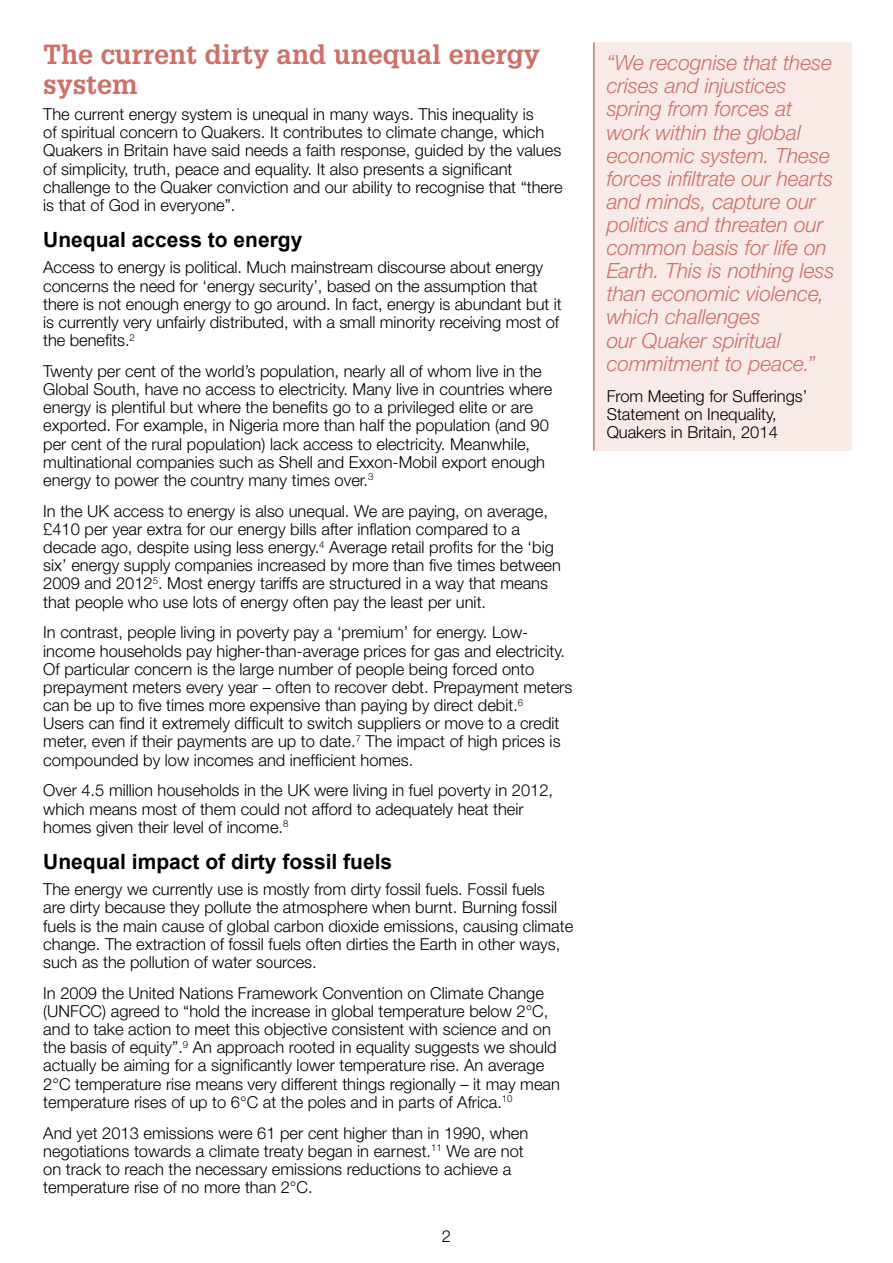
<style>
.page{position:relative;width:893px;height:1263px;background:#fff}
.page>*{position:absolute;margin:0;border:0;box-sizing:border-box;transform-origin:0 0}
.t1{font:700 27px/29.7px "Glypha";color:#ce7067}
.t2{font:italic 300 21px/23.1px "Helvetica Neue LT Std";letter-spacing:-.005em;color:#ce7067}
.t3{font:700 21px "Arial";color:#000}
.t4{font:300 16.5px/18.1px "Helvetica Neue";color:#000}
</style>
<div class="page">
<div style="left:594px;top:43px;width:257px;height:408px;background:#f7eae7"></div>
<hr style="left:593px;top:43px;width:2px;height:408px;background:#ce7067">
<h1 class="t1" style="left:43px;top:39px;width:498px">The current dirty and unequal energy system</h1>
<p class="t4" style="left:43px;top:105px;width:521px">The current energy system is unequal in many ways. This inequality is<br>of spiritual concern to Quakers. It contributes to climate change, which Quakers in Britain have said needs a faith response, guided by the values of simplicity, truth, peace and equality. It also presents a significant challenge to the Quaker conviction and our ability to recognise that “there is that of God in everyone”.</p>
<p class="t3" style="left:43px;top:225px;width:261px">Unequal access to energy</p>
<p class="t4" style="left:43px;top:258px;width:520px">Access to energy is political. Much mainstream discourse about energy concerns the need for ‘energy security’, based on the assumption that there is not enough energy to go around. In fact, energy is abundant but it is currently very unfairly distributed, with a small minority receiving most of the benefits.<sup>2</sup></p>
<p class="t4" style="left:43px;top:362px;width:510px">Twenty per cent of the world’s population, nearly all of whom live in the Global South, have no access to electricity. Many live in countries where energy is plentiful but where the benefits go to a privileged elite or are exported. For example, in Nigeria more than half the population (and 90 per cent of the rural population) lack access to electricity. Meanwhile, multinational companies such as Shell and Exxon-Mobil export enough energy to power the country many times over.<sup>3</sup></p>
<p class="t4" style="left:43px;top:501px;width:519px">In the UK access to energy is also unequal. We are paying, on average, £410 per year extra for our energy bills after inflation compared to a decade ago, despite using less energy.<sup>4</sup> Average retail profits for the ‘big six’ energy supply companies increased by more than five times between 2009 and 2012<sup>5</sup>. Most energy tariffs are structured in a way that means that people who use lots of energy often pay the least per unit.</p>
<p class="t4" style="left:43px;top:623px;width:531px">In contrast, people living in poverty pay a ‘premium’ for energy. Low&shy;income households pay higher-than-average prices for gas and electricity.<br>Of particular concern is the large number of people being forced onto prepayment meters every year – often to recover debt. Prepayment meters can be up to five times more expensive than paying by direct debit.<sup>6<br></sup>Users can find it extremely difficult to switch suppliers or move to a credit meter, even if their payments are up to date.<sup>7</sup> The impact of high prices is compounded by low incomes and inefficient homes.</p>
<p class="t4" style="left:43px;top:781px;width:511px">Over 4.5 million households in the UK were living in fuel poverty in 2012, which means most of them could not afford to adequately heat their homes given their level of income.<sup>8</sup></p>
<p class="t3" style="left:43px;top:847px;width:350px">Unequal impact of dirty fossil fuels</p>
<p class="t4" style="left:43px;top:880px;width:531px">The energy we currently use is mostly from dirty fossil fuels. Fossil fuels<br>are dirty because they pollute the atmosphere when burnt. Burning fossil fuels is the main cause of global carbon dioxide emissions, causing climate change. The extraction of fossil fuels often dirties the Earth in other ways, such as the pollution of water sources.</p>
<p class="t4" style="left:43px;top:983px;width:518px">In 2009 the United Nations Framework Convention on Climate Change (UNFCC) agreed to “hold the increase in global temperature below 2°C, and to take action to meet this objective consistent with science and on the basis of equity”.<sup>9</sup> An approach rooted in equality suggests we should actually be aiming for a significantly lower temperature rise. An average 2°C temperature rise means very different things regionally – it may mean temperature rises of up to 6°C at the poles and in parts of Africa.<sup>10</sup></p>
<p class="t4" style="left:43px;top:1123px;width:487px">And yet 2013 emissions were 61 per cent higher than in 1990, when negotiations towards a climate treaty began in earnest.<sup>11</sup> We are not on track to reach the necessary emissions reductions to achieve a temperature rise of no more than 2°C.</p>
<p class="t4" style="left:442px;top:1227px;width:11px">2</p>
<p class="t2" style="left:607px;top:51px;width:230px">“We recognise that these crises and injustices spring from forces at work within the global economic system. These forces infiltrate our hearts and minds, capture our politics and threaten our common basis for life on<br>Earth. This is nothing less than economic violence, which challenges<br>our Quaker spiritual commitment to peace.”</p>
<p class="t4" style="left:607px;top:386px;width:202px">From Meeting for Sufferings’<br>Statement on Inequality,<br>Quakers in Britain, 2014</p>
</div>
